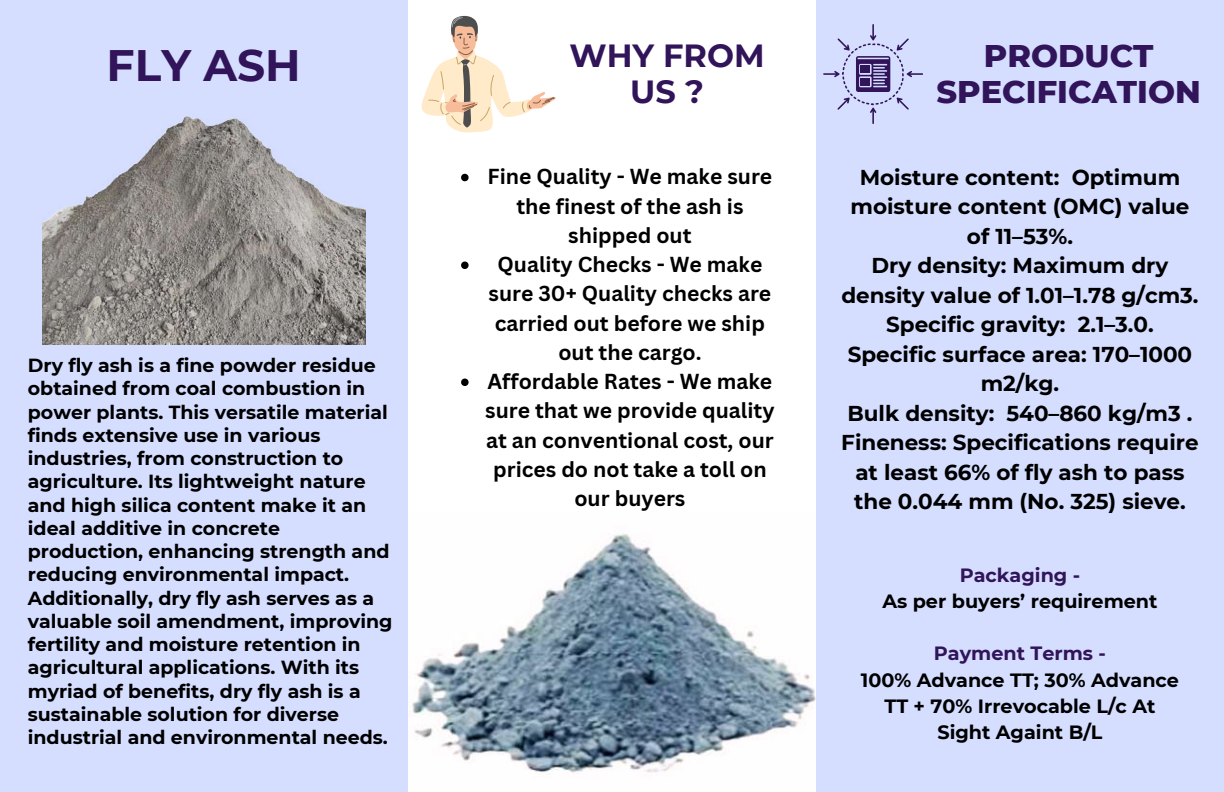
<style>
.page{position:relative;width:1224px;height:792px;background:#fff}
.page>*{position:absolute;margin:0;border:0;box-sizing:border-box;transform-origin:0 0}
.t1{font:700 44px "Montserrat";color:#311459}
.t2{font:800 32px/36.8px "Montserrat";color:#311459;text-align:center}
.t3{font:700 32px/36.8px "Montserrat";color:#311459;text-align:center}
.t4{font:700 21.5px/29.5px "Montserrat";color:#000;text-align:center}
.t5{font:700 21.1px/29.2px "Canva Sans";color:#000;text-align:center}
.t6{font:700 19.2px/26.2px "Montserrat";color:#000;text-align:center}
.t7{font:700 19.2px "Montserrat";color:#311459}
.t8{font:700 19px/23.2px "Montserrat";color:#000}
</style>
<div class="page">
<div style="left:0;top:0;width:408px;height:792px;background:#d5deff"></div>
<div style="left:816px;top:0;width:408px;height:792px;background:#d5deff"></div>
<svg style="left:823px;top:24px;width:100px;height:100px"></svg>
<img style="left:42px;top:116px;width:323px;height:229px">
<svg style="left:422px;top:15px;width:134px;height:117px"></svg>
<img style="left:408px;top:533px;width:408px;height:240px">
<svg style="left:461px;top:174px;width:8px;height:7px"></svg>
<svg style="left:461px;top:262px;width:8px;height:7px"></svg>
<svg style="left:461px;top:379px;width:8px;height:7px"></svg>
<h1 class="t1" style="left:107px;top:38px;width:196px">FLY ASH</h1>
<p class="t8" style="left:28px;top:354px;width:366px">Dry fly ash is a fine powder residue obtained from coal combustion in power plants. This versatile material finds extensive use in various industries, from construction to agriculture. Its lightweight nature and high silica content make it an ideal additive in concrete production, enhancing strength and reducing environmental impact.<br>Additionally, dry fly ash serves as a valuable soil amendment, improving fertility and moisture retention in agricultural applications. With its myriad of benefits, dry fly ash is a sustainable solution for diverse industrial and environmental needs.</p>
<h2 class="t3" style="left:569px;top:37px;width:197px">WHY FROM<br>US ?</h2>
<p class="t5" style="left:485px;top:161px;width:291px">Fine Quality - We make sure the finest of the ash is shipped out<br>Quality Checks - We make sure 30+ Quality checks are carried out before we ship out the cargo.<br>Affordable Rates - We make sure that we provide quality at an conventional cost, our prices do not take a toll on our buyers</p>
<h2 class="t2" style="left:936px;top:37px;width:266px">PRODUCT<br>SPECIFICATION</h2>
<p class="t4" style="left:841px;top:162px;width:359px">Moisture content: Optimum moisture content (OMC) value of 11–53%.<br>Dry density: Maximum dry density value of 1.01–1.78 g/cm3.<br>Specific gravity: 2.1–3.0.<br>Specific surface area: 170–1000 m2/kg.<br>Bulk density: 540–860 kg/m3 .<br>Fineness: Specifications require at least 66% of fly ash to pass the 0.044 mm (No. 325) sieve.</p>
<p class="t7" style="left:960px;top:563px;width:122px">Packaging -</p>
<p class="t6" style="left:882px;top:588px;width:277px">As per buyers’ requirement</p>
<p class="t7" style="left:934px;top:642px;width:174px">Payment Terms -</p>
<p class="t6" style="left:861px;top:667px;width:320px">100% Advance TT; 30% Advance<br>TT + 70% Irrevocable L/c At<br>Sight Againt B/L</p>
</div>
